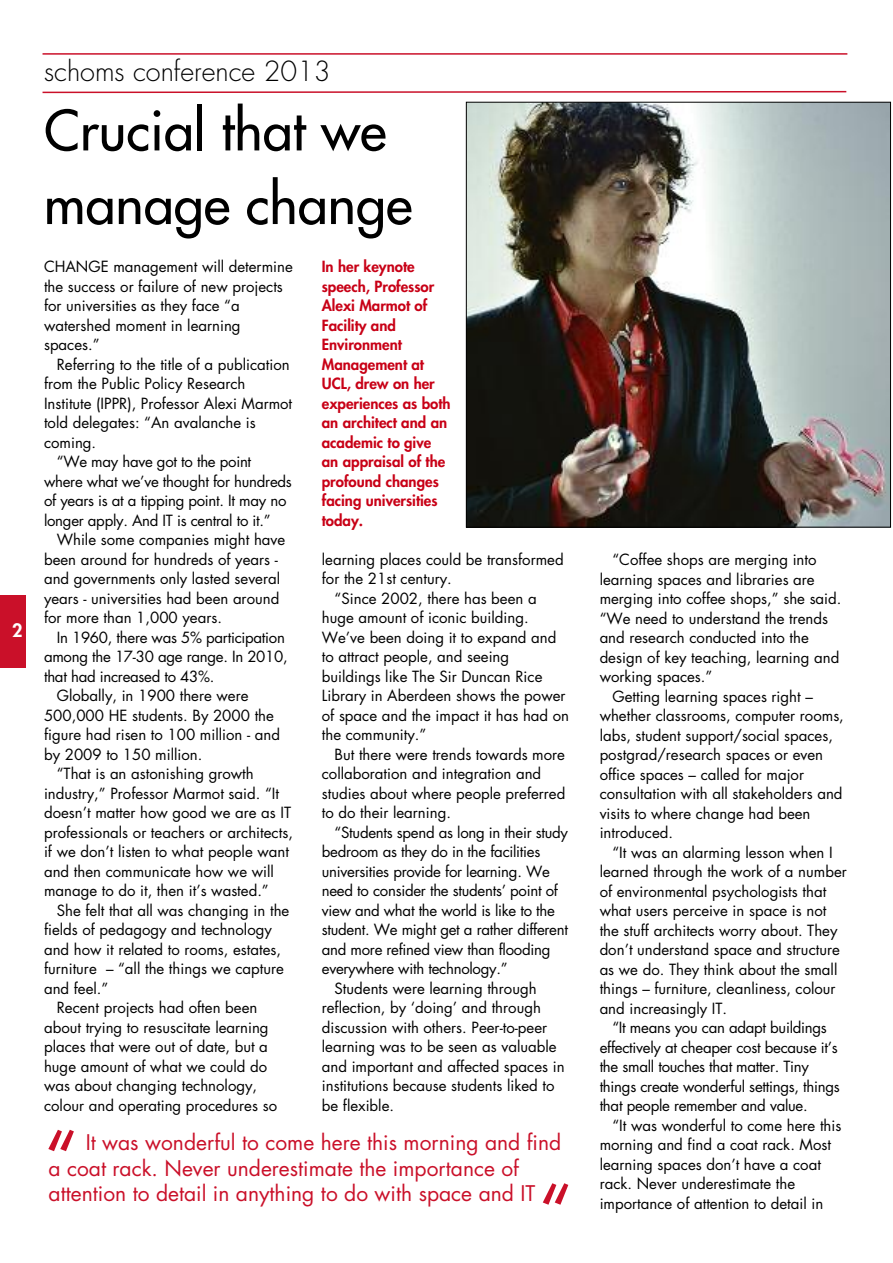
<style>
.page{position:relative;width:893px;height:1263px;background:#fff}
.page>*{position:absolute;margin:0;border:0;box-sizing:border-box;transform-origin:0 0}
.t1{font:72px "Futura";color:#ca1029}
.t2{font:54px/73.7px "Futura";color:#000}
.t3{font:300 27px "Futura";color:#000}
.t4{font:21px/25.5px "Futura";color:#ca1029}
.t5{font:800 18px "Futura";color:#fff}
.t6{font:15px/19.5px "Futura";color:#000}
.t7{font:15px "Futura";letter-spacing:-.02em;color:#000}
.t8{font:800 15px/19.5px "Futura";color:#c80016}
</style>
<div class="page">
<div style="left:0;top:595px;width:26px;height:73px;background:#ca1029"></div>
<svg style="left:42px;top:90px;width:805px;height:4px"></svg>
<hr style="left:43px;top:53px;width:804px;height:2px;background:#ca1029">
<img style="left:468px;top:104px;width:421px;height:421px">
<p class="t5" style="left:12px;top:621px;width:12px">2</p>
<h3 class="t3" style="left:44px;top:58px;width:288px">schoms conference 2013</h3>
<h2 class="t2" style="left:44px;top:97px;width:370px">Crucial that we manage change</h2>
<p class="t6" style="left:44px;top:258px;width:250px">CHANGE management will determine the success or failure of new projects for universities as they face “a watershed moment in learning spaces.”</p>
<p class="t6" style="left:57px;top:356px;width:234px">Referring to the title of a publication</p>
<p class="t6" style="left:44px;top:375px;width:203px">from the Public Policy Research</p>
<p class="t6" style="left:44px;top:395px;width:250px">Institute (IPPR), Professor Alexi Marmot</p>
<p class="t6" style="left:44px;top:414px;width:213px">told delegates: “An avalanche is</p>
<p class="t6" style="left:44px;top:434px;width:54px">coming.</p>
<p class="t7" style="left:57px;top:455px;width:196px">“We may have got to the point</p>
<p class="t7" style="left:44px;top:474px;width:249px">where what we’ve thought for hundreds</p>
<p class="t7" style="left:44px;top:494px;width:244px">of years is at a tipping point. It may no</p>
<p class="t7" style="left:44px;top:513px;width:228px">longer apply. And IT is central to it.”</p>
<p class="t6" style="left:57px;top:531px;width:230px">While some companies might have</p>
<p class="t6" style="left:44px;top:551px;width:235px">been around for hundreds of years -</p>
<p class="t6" style="left:44px;top:570px;width:238px">and governments only lasted several</p>
<p class="t6" style="left:44px;top:590px;width:237px">years - universities had been around</p>
<p class="t6" style="left:44px;top:609px;width:179px">for more than 1,000 years.</p>
<p class="t7" style="left:57px;top:630px;width:230px">In 1960, there was 5% participation</p>
<p class="t7" style="left:44px;top:650px;width:245px">among the 17-30 age range. In 2010,</p>
<p class="t7" style="left:44px;top:669px;width:172px">that had increased to 43%.</p>
<p class="t6" style="left:57px;top:687px;width:193px">Globally, in 1900 there were</p>
<p class="t6" style="left:44px;top:707px;width:231px">500,000 HE students. By 2000 the</p>
<p class="t6" style="left:44px;top:726px;width:238px">figure had risen to 100 million - and</p>
<p class="t6" style="left:44px;top:746px;width:160px">by 2009 to 150 million.</p>
<p class="t6" style="left:57px;top:765px;width:199px">“That is an astonishing growth</p>
<p class="t6" style="left:44px;top:785px;width:237px">industry,” Professor Marmot said. “It</p>
<p class="t6" style="left:44px;top:804px;width:249px">doesn’t matter how good we are as IT</p>
<p class="t6" style="left:44px;top:824px;width:250px">professionals or teachers or architects,</p>
<p class="t6" style="left:44px;top:843px;width:246px">if we don’t listen to what people want</p>
<p class="t6" style="left:44px;top:863px;width:231px">and then communicate how we will</p>
<p class="t6" style="left:44px;top:882px;width:226px">manage to do it, then it’s wasted.”</p>
<p class="t6" style="left:57px;top:902px;width:234px">She felt that all was changing in the</p>
<p class="t6" style="left:44px;top:921px;width:229px">fields of pedagogy and technology</p>
<p class="t6" style="left:44px;top:941px;width:239px">and how it related to rooms, estates,</p>
<p class="t6" style="left:44px;top:960px;width:241px">furniture – “all the things we capture</p>
<p class="t6" style="left:44px;top:980px;width:66px">and feel.”</p>
<p class="t6" style="left:57px;top:999px;width:202px">Recent projects had often been</p>
<p class="t6" style="left:44px;top:1019px;width:226px">about trying to resuscitate learning</p>
<p class="t6" style="left:44px;top:1038px;width:225px">places that were out of date, but a</p>
<p class="t6" style="left:44px;top:1058px;width:225px">huge amount of what we could do</p>
<p class="t6" style="left:44px;top:1077px;width:215px">was about changing technology,</p>
<p class="t6" style="left:44px;top:1097px;width:235px">colour and operating procedures so</p>
<p class="t8" style="left:322px;top:258px;width:130px">In her keynote speech, Professor<br>Alexi Marmot of<br>Facility and<br>Environment<br>Management at<br>UCL, drew on her experiences as both an architect and an academic to give an appraisal of the profound changes facing universities today.</p>
<p class="t6" style="left:322px;top:551px;width:243px">learning places could be transformed</p>
<p class="t6" style="left:322px;top:570px;width:132px">for the 21st century.</p>
<p class="t6" style="left:335px;top:590px;width:204px">“Since 2002, there has been a</p>
<p class="t6" style="left:322px;top:609px;width:208px">huge amount of iconic building.</p>
<p class="t6" style="left:322px;top:629px;width:236px">We’ve been doing it to expand and</p>
<p class="t6" style="left:322px;top:648px;width:189px">to attract people, and seeing</p>
<p class="t6" style="left:322px;top:668px;width:222px">buildings like The Sir Duncan Rice</p>
<p class="t6" style="left:322px;top:687px;width:245px">Library in Aberdeen shows the power</p>
<p class="t6" style="left:322px;top:707px;width:249px">of space and the impact it has had on</p>
<p class="t6" style="left:322px;top:726px;width:106px">the community.”</p>
<p class="t6" style="left:335px;top:746px;width:232px">But there were trends towards more</p>
<p class="t6" style="left:322px;top:765px;width:221px">collaboration and integration and</p>
<p class="t6" style="left:322px;top:785px;width:245px">studies about where people preferred</p>
<p class="t6" style="left:322px;top:804px;width:131px">to do their learning.</p>
<p class="t7" style="left:335px;top:825px;width:235px">“Students spend as long in their study</p>
<p class="t7" style="left:322px;top:845px;width:220px">bedroom as they do in the facilities</p>
<p class="t7" style="left:322px;top:864px;width:230px">universities provide for learning. We</p>
<p class="t7" style="left:322px;top:884px;width:238px">need to consider the students’ point of</p>
<p class="t7" style="left:322px;top:903px;width:235px">view and what the world is like to the</p>
<p class="t7" style="left:322px;top:923px;width:248px">student. We might get a rather different</p>
<p class="t7" style="left:322px;top:942px;width:230px">and more refined view than flooding</p>
<p class="t7" style="left:322px;top:962px;width:187px">everywhere with technology.”</p>
<p class="t6" style="left:335px;top:980px;width:204px">Students were learning through</p>
<p class="t6" style="left:322px;top:999px;width:221px">reflection, by ‘doing’ and through</p>
<p class="t6" style="left:322px;top:1019px;width:227px">discussion with others. Peer-to-peer</p>
<p class="t6" style="left:322px;top:1038px;width:236px">learning was to be seen as valuable</p>
<p class="t6" style="left:322px;top:1058px;width:244px">and important and affected spaces in</p>
<p class="t6" style="left:322px;top:1077px;width:234px">institutions because students liked to</p>
<p class="t6" style="left:322px;top:1097px;width:74px">be flexible.</p>
<h1 class="t1" style="left:44px;top:1123px;width:33px">“</h1>
<h3 class="t4" style="left:49px;top:1131px;width:514px;text-indent:37px">It was wonderful to come here this morning and find a coat rack. Never underestimate the importance of attention to detail in anything to do with space and IT</h3>
<h1 class="t1" style="left:538px;top:1176px;width:33px">“</h1>
<p class="t6" style="left:612px;top:551px;width:206px">“Coffee shops are merging into</p>
<p class="t6" style="left:600px;top:571px;width:217px">learning spaces and libraries are</p>
<p class="t6" style="left:600px;top:590px;width:243px">merging into coffee shops,” she said.</p>
<p class="t6" style="left:600px;top:610px;width:230px">“We need to understand the trends</p>
<p class="t6" style="left:600px;top:629px;width:211px">and research conducted into the</p>
<p class="t6" style="left:600px;top:649px;width:241px">design of key teaching, learning and</p>
<p class="t6" style="left:600px;top:668px;width:114px">working spaces.”</p>
<p class="t6" style="left:612px;top:688px;width:202px">Getting learning spaces right –</p>
<p class="t6" style="left:600px;top:707px;width:246px">whether classrooms, computer rooms,</p>
<p class="t6" style="left:600px;top:727px;width:235px">labs, student support/social spaces,</p>
<p class="t6" style="left:600px;top:746px;width:225px">postgrad/research spaces or even</p>
<p class="t6" style="left:600px;top:766px;width:206px">office spaces – called for major</p>
<p class="t6" style="left:600px;top:785px;width:244px">consultation with all stakeholders and</p>
<p class="t6" style="left:600px;top:805px;width:212px">visits to where change had been</p>
<p class="t6" style="left:600px;top:824px;width:75px">introduced.</p>
<p class="t6" style="left:612px;top:844px;width:222px">“It was an alarming lesson when I</p>
<p class="t6" style="left:600px;top:863px;width:249px">learned through the work of a number</p>
<p class="t6" style="left:600px;top:883px;width:228px">of environmental psychologists that</p>
<p class="t6" style="left:600px;top:902px;width:228px">what users perceive in space is not</p>
<p class="t6" style="left:600px;top:922px;width:239px">the stuff architects worry about. They</p>
<p class="t6" style="left:600px;top:941px;width:242px">don’t understand space and structure</p>
<p class="t6" style="left:600px;top:961px;width:239px">as we do. They think about the small</p>
<p class="t6" style="left:600px;top:980px;width:237px">things – furniture, cleanliness, colour</p>
<p class="t6" style="left:600px;top:1000px;width:129px">and increasingly IT.</p>
<p class="t7" style="left:612px;top:1021px;width:216px">“It means you can adapt buildings</p>
<p class="t7" style="left:600px;top:1040px;width:240px">effectively at cheaper cost because it’s</p>
<p class="t7" style="left:600px;top:1060px;width:211px">the small touches that matter. Tiny</p>
<p class="t7" style="left:600px;top:1079px;width:242px">things create wonderful settings, things</p>
<p class="t7" style="left:600px;top:1099px;width:210px">that people remember and value.</p>
<p class="t6" style="left:612px;top:1117px;width:230px">“It was wonderful to come here this</p>
<p class="t6" style="left:600px;top:1136px;width:233px">morning and find a coat rack. Most</p>
<p class="t6" style="left:600px;top:1156px;width:223px">learning spaces don’t have a coat</p>
<p class="t6" style="left:600px;top:1175px;width:197px">rack. Never underestimate the</p>
<p class="t6" style="left:600px;top:1195px;width:225px">importance of attention to detail in</p>
</div>
